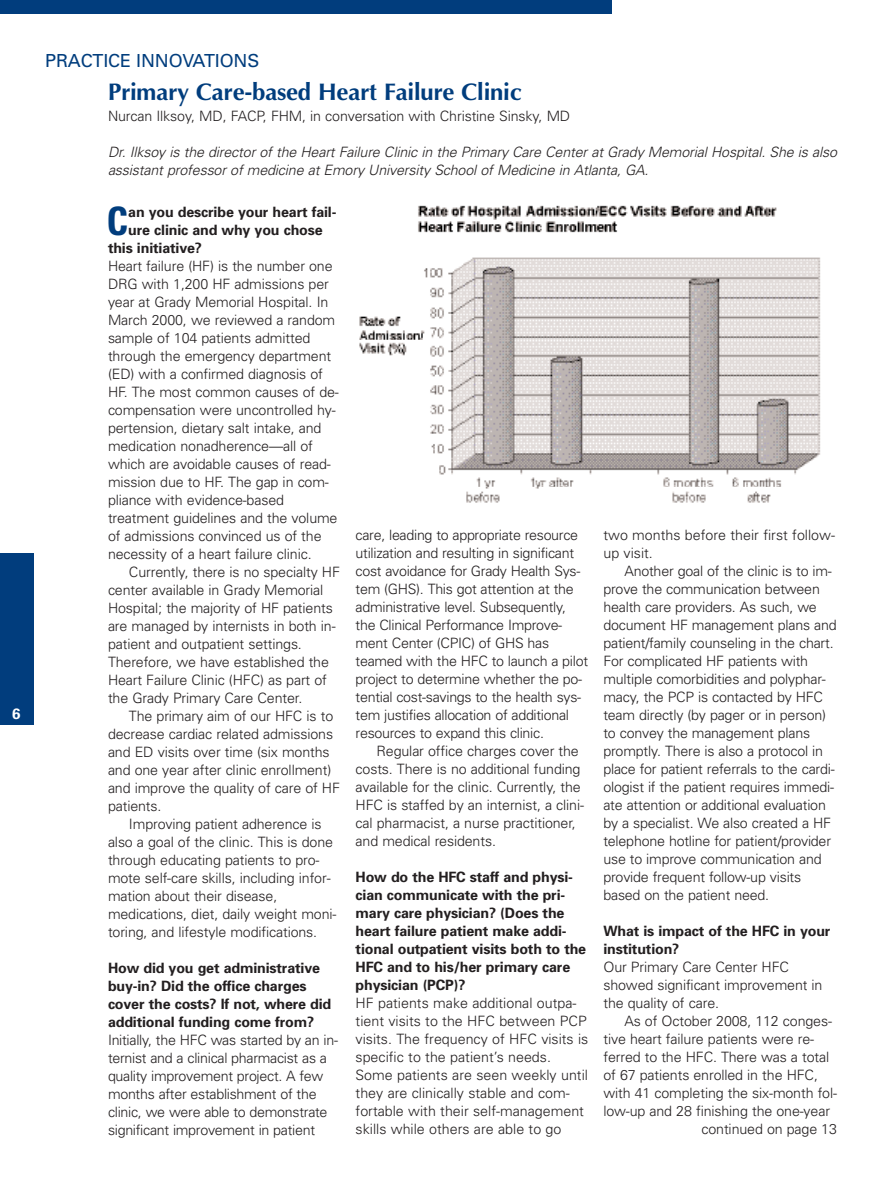
<style>
.page{position:relative;width:891px;height:1188px;background:#fff}
.page>*{position:absolute;margin:0;border:0;box-sizing:border-box;transform-origin:0 0}
.t1{font:700 condensed 39.15px "Univers";color:#013d7d}
.t2{font:700 24px "Optima";letter-spacing:-.01em;color:#013d7d}
.t3{font:18px "Univers";letter-spacing:-.01em;color:#013d7d}
.t4{font:700 15px "Univers";color:#fff}
.t5{font:300 14.25px/18px "Univers";letter-spacing:-.01em;color:#231f20}
.t6{font:700 14.25px/18px "Univers";letter-spacing:-.01em;color:#231f20}
.t7{font:italic 300 14.25px/18px "Univers";letter-spacing:-.01em;color:#231f20}
</style>
<div class="page">
<div style="left:0;top:553px;width:34px;height:172px;background:#013d7d"></div>
<div style="left:0;top:0;width:612px;height:14px;background:#013d7d"></div>
<img style="left:359px;top:205px;width:462px;height:135px">
<img style="left:359px;top:340px;width:462px;height:163px">
<p class="t4" style="left:12px;top:708px;width:10px">6</p>
<p class="t3" style="left:45px;top:54px;width:216px">PRACTICE INNOVATIONS</p>
<h2 class="t2" style="left:108px;top:78px;width:415px">Primary Care-based Heart Failure Clinic</h2>
<p class="t5" style="left:108px;top:109px;width:464px">Nurcan Ilksoy, MD, FACP, FHM, in conversation with Christine Sinsky, MD</p>
<p class="t7" style="left:108px;top:145px;width:730px">Dr. Ilksoy is the director of the Heart Failure Clinic in the Primary Care Center at Grady Memorial Hospital. She is also assistant professor of medicine at Emory University School of Medicine in Atlanta, GA.</p>
<h1 class="t1" style="left:107px;top:206px;width:23px">C</h1>
<p class="t6" style="left:128px;top:204px;width:210px">an you describe your heart fail-</p>
<p class="t6" style="left:128px;top:222px;width:196px">ure clinic and why you chose</p>
<p class="t6" style="left:108px;top:240px;width:96px">this initiative?</p>
<p class="t5" style="left:108px;top:258px;width:232px">Heart failure (HF) is the number one DRG with 1,200 HF admissions per year at Grady Memorial Hospital. In March 2000, we reviewed a random sample of 104 patients admitted through the emergency department (ED) with a confirmed diagnosis of HF. The most common causes of de&shy;compensation were uncontrolled hy&shy;pertension, dietary salt intake, and medication nonadherence—all of which are avoidable causes of read&shy;mission due to HF. The gap in com&shy;pliance with evidence-based treatment guidelines and the volume of admissions convinced us of the necessity of a heart failure clinic.</p>
<p class="t5" style="left:108px;top:564px;width:233px;text-indent:21px">Currently, there is no specialty HF center available in Grady Memorial Hospital; the majority of HF patients are managed by internists in both in&shy;patient and outpatient settings.<br>Therefore, we have established the Heart Failure Clinic (HFC) as part of the Grady Primary Care Center.</p>
<p class="t5" style="left:108px;top:708px;width:234px;text-indent:21px">The primary aim of our HFC is to decrease cardiac related admissions and ED visits over time (six months and one year after clinic enrollment) and improve the quality of care of HF patients.</p>
<p class="t5" style="left:108px;top:816px;width:230px;text-indent:21px">Improving patient adherence is also a goal of the clinic. This is done through educating patients to pro&shy;mote self-care skills, including infor&shy;mation about their disease, medications, diet, daily weight moni&shy;toring, and lifestyle modifications.</p>
<p class="t6" style="left:108px;top:960px;width:225px">How did you get administrative buy-in? Did the office charges cover the costs? If not, where did additional funding come from?</p>
<p class="t5" style="left:108px;top:1032px;width:232px">Initially, the HFC was started by an in&shy;ternist and a clinical pharmacist as a quality improvement project. A few months after establishment of the clinic, we were able to demonstrate significant improvement in patient</p>
<p class="t5" style="left:356px;top:527px;width:234px">care, leading to appropriate resource utilization and resulting in significant cost avoidance for Grady Health Sys&shy;tem (GHS). This got attention at the administrative level. Subsequently, the Clinical Performance Improve&shy;ment Center (CPIC) of GHS has teamed with the HFC to launch a pilot project to determine whether the po&shy;tential cost-savings to the health sys&shy;tem justifies allocation of additional resources to expand this clinic.</p>
<p class="t5" style="left:356px;top:743px;width:230px;text-indent:21px">Regular office charges cover the costs. There is no additional funding available for the clinic. Currently, the HFC is staffed by an internist, a clini&shy;cal pharmacist, a nurse practitioner, and medical residents.</p>
<p class="t6" style="left:356px;top:869px;width:232px">How do the HFC staff and physi&shy;cian communicate with the pri&shy;mary care physician? (Does the heart failure patient make addi&shy;tional outpatient visits both to the<br>HFC and to his/her primary care physician (PCP)?</p>
<p class="t5" style="left:356px;top:995px;width:234px">HF patients make additional outpa&shy;tient visits to the HFC between PCP visits. The frequency of HFC visits is specific to the patient’s needs.<br>Some patients are seen weekly until they are clinically stable and com&shy;fortable with their self-management skills while others are able to go</p>
<p class="t5" style="left:603px;top:527px;width:233px">two months before their first follow&shy;up visit.</p>
<p class="t5" style="left:603px;top:563px;width:235px;text-indent:21px">Another goal of the clinic is to im&shy;prove the communication between health care providers. As such, we document HF management plans and patient/family counseling in the chart.<br>For complicated HF patients with multiple comorbidities and polyphar&shy;macy, the PCP is contacted by HFC team directly (by pager or in person) to convey the management plans promptly. There is also a protocol in place for patient referrals to the cardi&shy;ologist if the patient requires immedi&shy;ate attention or additional evaluation by a specialist. We also created a HF telephone hotline for patient/provider use to improve communication and provide frequent follow-up visits based on the patient need.</p>
<p class="t6" style="left:603px;top:923px;width:229px">What is impact of the HFC in your institution?</p>
<p class="t5" style="left:603px;top:959px;width:221px">Our Primary Care Center HFC showed significant improvement in the quality of care.</p>
<p class="t5" style="left:603px;top:1013px;width:235px;text-indent:21px">As of October 2008, 112 conges&shy;tive heart failure patients were re&shy;ferred to the HFC. There was a total of 67 patients enrolled in the HFC, with 41 completing the six-month fol&shy;low-up and 28 finishing the one-year</p>
<p class="t5" style="left:702px;top:1121px;width:137px">continued on page 13</p>
</div>
